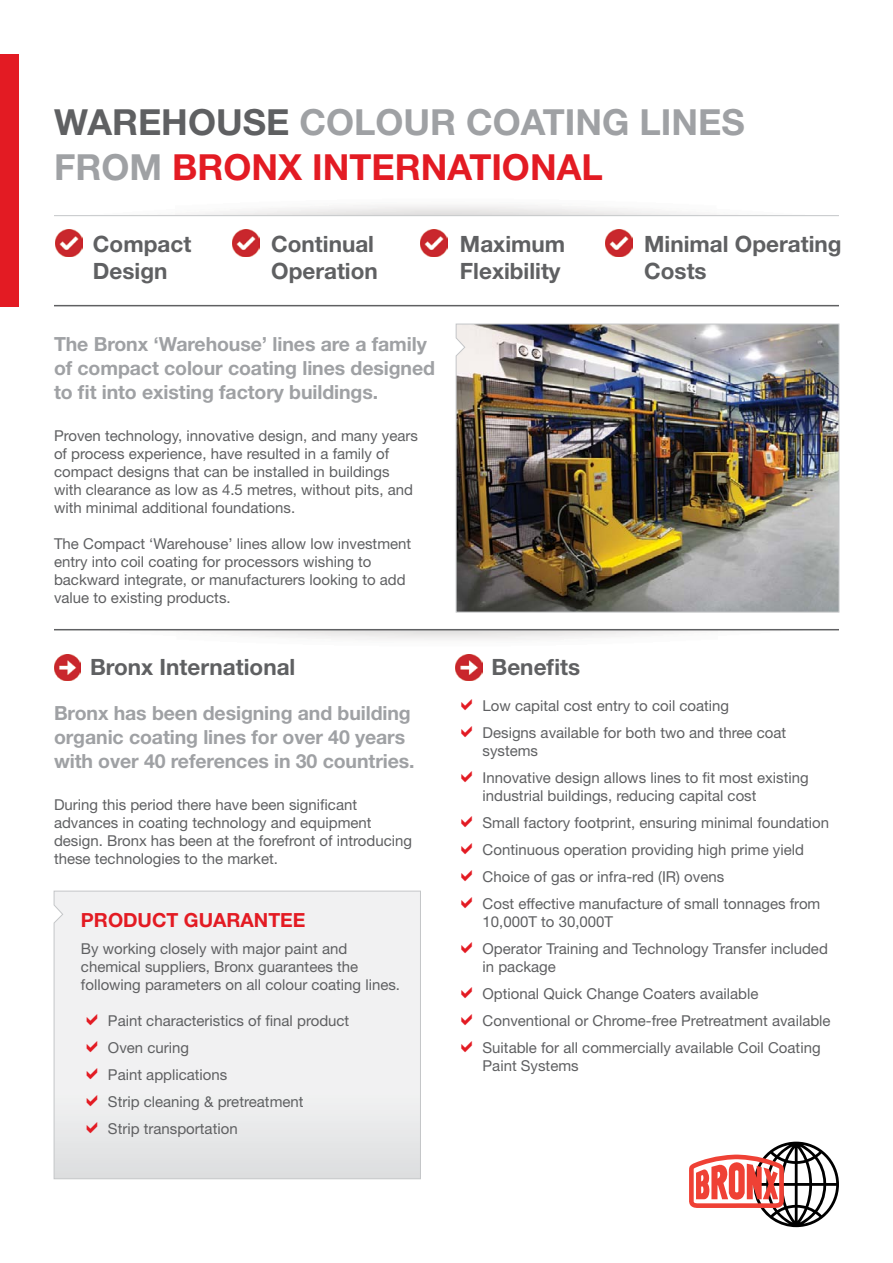
<style>
.page{position:relative;width:893px;height:1263px;background:#fff}
.page>*{position:absolute;margin:0;border:0;box-sizing:border-box;transform-origin:0 0}
.t1{font:700 36px/45px "Helvetica Neue LT Std";color:#9fa1a4}
.t2{font:700 36px "Helvetica Neue LT Std";color:#e31b23}
.t3{font:700 22.5px/27px "Helvetica Neue LT Std";color:#5f6062}
.t4{font:700 19.5px/24px "Helvetica Neue LT Std";letter-spacing:-.005em;color:#9fa1a4}
.t5{font:700 19.5px "Helvetica Neue LT Std";color:#e31b23}
.t6{font:15px/27px "Helvetica Neue LT Std";color:#5f6062}
.s1{color:#5f6062}
.s2{color:#e31b23}
</style>
<div class="page">
<img style="left:54px;top:630px;width:785px;height:44px">
<img style="left:18px;top:169px;width:698px;height:108px">
<svg style="left:53px;top:890px;width:368px;height:289px"></svg>
<img style="left:55px;top:230px;width:27px;height:26px">
<img style="left:232px;top:230px;width:27px;height:26px">
<img style="left:421px;top:230px;width:27px;height:26px">
<img style="left:605px;top:230px;width:27px;height:26px">
<svg style="left:689px;top:1142px;width:150px;height:85px"></svg>
<div style="left:0;top:54px;width:18px;height:252px;background:#e31b23"></div>
<hr style="left:54px;top:215px;width:785px;height:1px;background:#c4c6c8">
<hr style="left:54px;top:305px;width:785px;height:1px;background:#5f6062">
<hr style="left:54px;top:629px;width:785px;height:1px;background:#5f6062">
<img style="left:455px;top:323px;width:385px;height:290px">
<img style="left:54px;top:654px;width:27px;height:27px">
<img style="left:456px;top:654px;width:27px;height:27px">
<svg style="left:87px;top:1014px;width:10px;height:11px"></svg>
<svg style="left:87px;top:1041px;width:10px;height:11px"></svg>
<svg style="left:87px;top:1068px;width:10px;height:11px"></svg>
<svg style="left:87px;top:1095px;width:10px;height:11px"></svg>
<svg style="left:87px;top:1122px;width:10px;height:11px"></svg>
<h1 class="t1" style="left:54px;top:99px;width:692px"><span class="s1">Warehouse</span> Colour Coati ng Li nes<br>FROM <span class="s2">BRON</span></h1>
<h1 class="t2" style="left:469px;top:145px;width:59px">TIONAL</h1>
<h1 class="t2" style="left:278px;top:145px;width:119px">X INTERNA</h1>
<h2 class="t3" style="left:93px;top:230px;width:100px">Compact<br>Design</h2>
<h2 class="t3" style="left:271px;top:230px;width:108px">Continual<br>Operation</h2>
<h2 class="t3" style="left:460px;top:230px;width:107px">Maximum<br>Flexibility</h2>
<h2 class="t3" style="left:644px;top:230px;width:199px">Minimal Operating<br>Costs</h2>
<h3 class="t4" style="left:54px;top:332px;width:383px">The Bronx ‘Warehouse’ lines are a family of compact colour coating lines designed to fit into existing factory buildings.</h3>
<p class="t6" style="left:54px;top:426px;width:365px;line-height:18px">Proven technology, innovative design, and many years of process experience, have resulted in a family of compact designs that can be installed in buildings with clearance as low as 4.5 metres, without pits, and with minimal additional foundations.</p>
<p class="t6" style="left:54px;top:534px;width:359px;line-height:18px">The Compact ‘Warehouse’ lines allow low investment entry into coil coating for processors wishing to backward integrate, or manufacturers looking to add value to existing products.</p>
<h2 class="t3" style="left:90px;top:653px;width:207px">Bronx International</h2>
<h3 class="t4" style="left:54px;top:701px;width:362px">Bronx has been designing and building organic coating lines for over 40 years with over 40 references in 30 countries.</h3>
<p class="t6" style="left:54px;top:795px;width:360px;line-height:18px">During this period there have been significant advances in coating technology and equipment design. Bronx has been at the forefront of introducing these technologies to the market.</p>
<h3 class="t5" style="left:81px;top:908px;width:226px">Product Guarantee</h3>
<p class="t6" style="left:81px;top:939px;width:321px;line-height:18px">By working closely with major paint and chemical suppliers, Bronx guarantees the following parameters on all colour coating lines.</p>
<p class="t6" style="left:108px;top:1007px;width:243px">Paint characteristics of final product<br>Oven curing<br>Paint applications<br>Strip cleaning &amp; pretreatment<br>Strip transportation</p>
<h2 class="t3" style="left:492px;top:653px;width:90px">Benefits</h2>
<p class="t6" style="left:483px;top:692px;width:305px">Low capital cost entry to coil coating<br>Designs available for both two and three coat</p>
<p class="t6" style="left:483px;top:737px;width:328px">systems<br>Innovative design allows lines to fit most existing</p>
<p class="t6" style="left:483px;top:782px;width:348px">industrial buildings, reducing capital cost<br>Small factory footprint, ensuring minimal foundation Continuous operation providing high prime yield Choice of gas or infra-red (IR) ovens<br>Cost effective manufacture of small tonnages from</p>
<p class="t6" style="left:483px;top:908px;width:347px">10,000T to 30,000T<br>Operator Training and Technology Transfer included</p>
<p class="t6" style="left:483px;top:953px;width:350px">in package<br>Optional Quick Change Coaters available Conventional or Chrome-free Pretreatment available Suitable for all commercially available Coil Coating</p>
<p class="t6" style="left:483px;top:1052px;width:98px">Paint Systems</p>
</div>
